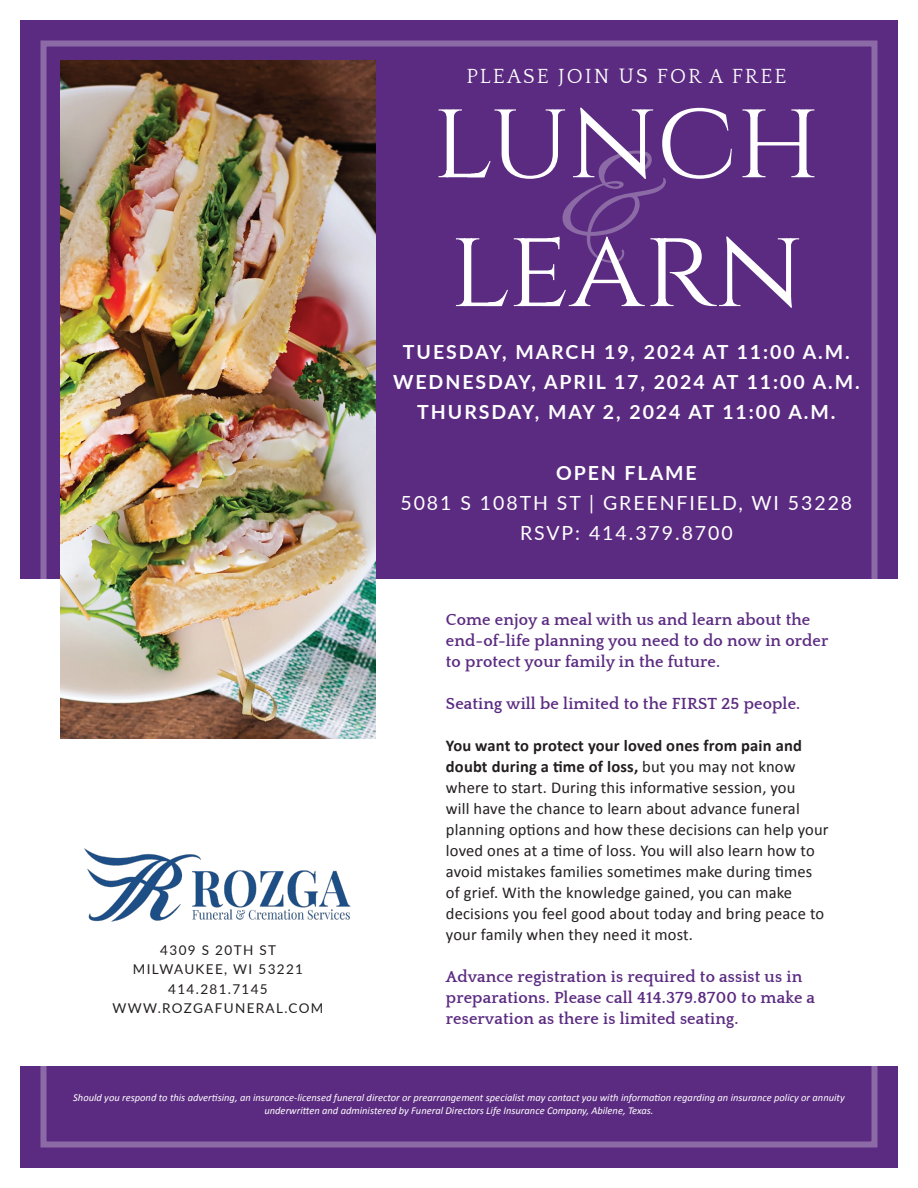
<style>
.page{position:relative;width:918px;height:1188px;background:#fff}
.page>*{position:absolute;margin:0;border:0;box-sizing:border-box;transform-origin:0 0}
.t1{font:141.3px "Alex Brush";color:#fff}
.t2{font:112.95px "Cinzel";color:#fff}
.t3{font:21px "Quattrocento";letter-spacing:.1em;color:#fff}
.t4{font:700 19.5px "Lato";letter-spacing:.1em;color:#fff}
.t5{font:19.5px "Lato";letter-spacing:.1em;color:#fff}
.t6{font:16.5px/21px "Calibri";letter-spacing:.01em;color:#231f20}
.t7{font:700 16.5px/21px "Quattrocento";letter-spacing:.01em;color:#5b2b81}
.t8{font:13.5px "Lato";letter-spacing:.1em;color:#231f20}
.t9{font:italic 10.5px/12.6px "Calibri";color:#fff;text-align:center}
.s1{font-weight:700}
</style>
<div class="page">
<div style="left:20px;top:20px;width:878px;height:559px;background:#5b2b81"></div>
<div style="left:20px;top:1066px;width:878px;height:102px;background:#5b2b81"></div>
<div style="left:40px;top:40px;width:838px;height:1108px;border:6px solid #fff"></div>
<img style="left:61px;top:61px;width:314px;height:677px">
<img style="left:84px;top:849px;width:267px;height:73px">
<p class="t3" style="left:466px;top:65px;width:322px">PLEASE JOIN US FOR A FREE</p>
<p class="t2" style="left:432px;top:67px;width:390px">LUNCH</p>
<h1 class="t1" style="left:561px;top:108px;width:108px">&amp;</h1>
<p class="t2" style="left:450px;top:196px;width:355px">LEARN</p>
<p class="t4" style="left:403px;top:338px;width:448px">TUESDAY, MARCH 19, 2024 AT 11:00 A.M.</p>
<p class="t4" style="left:393px;top:368px;width:468px">WEDNESDAY, APRIL 17, 2024 AT 11:00 A.M.</p>
<p class="t4" style="left:417px;top:398px;width:420px">THURSDAY, MAY 2, 2024 AT 11:00 A.M.</p>
<p class="t8" style="left:160px;top:940px;width:117px">4309 S 20TH ST</p>
<p class="t8" style="left:133px;top:960px;width:172px">MILWAUKEE, WI 53221</p>
<p class="t8" style="left:168px;top:979px;width:101px">414.281.7145</p>
<p class="t8" style="left:112px;top:999px;width:213px">WWW.ROZGAFUNERAL.COM</p>
<p class="t4" style="left:556px;top:458px;width:142px">OPEN FLAME</p>
<p class="t5" style="left:400px;top:489px;width:453px">5081 S 108TH ST | GREENFIELD, WI 53228</p>
<p class="t5" style="left:520px;top:519px;width:214px">RSVP: 414.379.8700</p>
<p class="t7" style="left:446px;top:609px;width:384px">Come enjoy a meal with us and learn about the end-of-life planning you need to do now in order to protect your family in the future.</p>
<p class="t7" style="left:446px;top:693px;width:356px">Seating will be limited to the FIRST 25 people.</p>
<p class="t6" style="left:446px;top:734px;width:384px"><span class="s1">You want to protect your loved ones from pain and doubt during a time of loss,</span> but you may not know where to start. During this informative session, you<br>will have the chance to learn about advance funeral planning options and how these decisions can help your loved ones at a time of loss. You will also learn how to avoid mistakes families sometimes make during times of grief. With the knowledge gained, you can make decisions you feel good about today and bring peace to your family when they need it most.</p>
<p class="t7" style="left:446px;top:966px;width:371px">Advance registration is required to assist us in preparations. Please call 414.379.8700 to make a reservation as there is limited seating.</p>
<p class="t9" style="left:73px;top:1091px;width:773px">Should you respond to this advertising, an insurance-licensed funeral director or prearrangement specialist may contact you with information regarding an insurance policy or annuity underwritten and administered by Funeral Directors Life Insurance Company, Abilene, Texas.</p>
</div>
